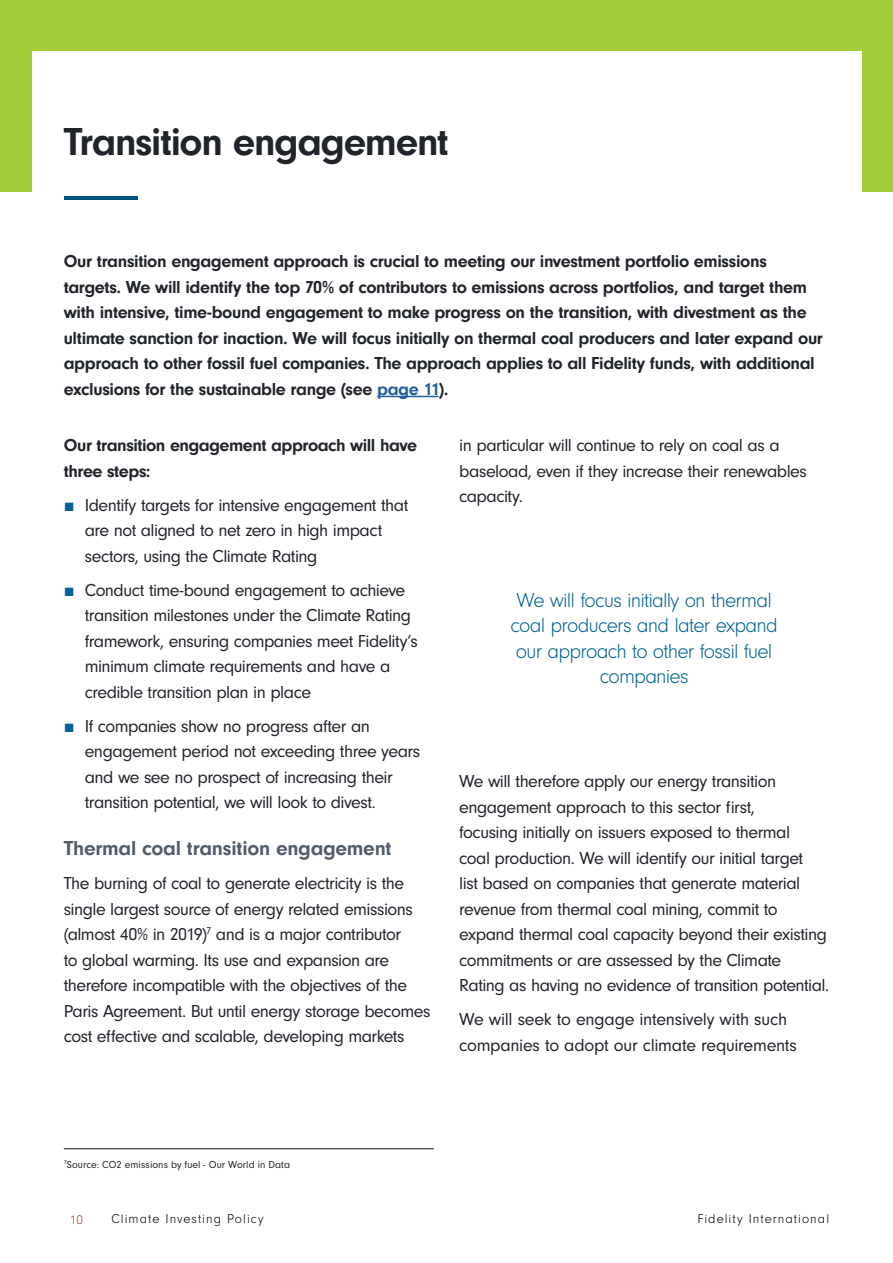
<style>
.page{position:relative;width:893px;height:1263px;background:#fff}
.page>*{position:absolute;margin:0;border:0;box-sizing:border-box;transform-origin:0 0}
.t1{font:700 40.5px "Neuzeit Gro";letter-spacing:-.03em;color:#20242b}
.t2{font:300 21px/25.5px "Neuzeit Gro";letter-spacing:-.035em;color:#006193;text-align:center}
.t3{font:700 21px "Neuzeit Gro";letter-spacing:-.01em;color:#525c6d}
.t4{font:18px/25.5px "Neuzeit Gro";letter-spacing:-.03em;color:#20242b}
.t5{font:700 18px/25.5px "Neuzeit Gro";letter-spacing:-.02em;color:#20242b}
.t6{font:300 13.2px "Neuzeit Gro";letter-spacing:.08em;color:#000}
.t7{font:300 13.2px "Neuzeit Gro";color:#b72f2a}
.t8{font:10.5px "Neuzeit Gro";letter-spacing:.005em;color:#20242b}
.s1{color:#215e9e}
.s2{font-family:"Arial";color:#056195}
</style>
<div class="page">
<div style="left:0;top:0;width:893px;height:191px;background:#a4ce39"></div>
<div style="left:32px;top:51px;width:829px;height:191px;background:#fff"></div>
<hr style="left:64px;top:196px;width:74px;height:4px;background:#00527d">
<hr style="left:377px;top:396px;width:61px;height:1px;background:#215e9e">
<hr style="left:64px;top:1148px;width:370px;height:1px;background:#20242b">
<h1 class="t1" style="left:64px;top:119px;width:386px">Transition engagement</h1>
<p class="t5" style="left:64px;top:249px;width:761px">Our transition engagement approach is crucial to meeting our investment portfolio emissions targets. We will identify the top 70% of contributors to emissions across portfolios, and target them with intensive, time-bound engagement to make progress on the transition, with divestment as the ultimate sanction for inaction. We will focus initially on thermal coal producers and later expand our approach to other fossil fuel companies. The approach applies to all Fidelity funds, with additional exclusions for the sustainable range (see <span class="s1">page 11</span>).</p>
<p class="t5" style="left:64px;top:433px;width:355px">Our transition engagement approach will have three steps:</p>
<p class="t4" style="left:85px;top:492px;width:325px;text-indent:-21px"><span class="s2">■</span> Identify targets for intensive engagement that are not aligned to net zero in high impact sectors, using the Climate Rating</p>
<p class="t4" style="left:85px;top:577px;width:334px;text-indent:-21px"><span class="s2">■</span> Conduct time-bound engagement to achieve transition milestones under the Climate Rating framework, ensuring companies meet Fidelity’s minimum climate requirements and have a credible transition plan in place</p>
<p class="t4" style="left:85px;top:713px;width:337px;text-indent:-21px"><span class="s2">■</span> If companies show no progress after an engagement period not exceeding three years and we see no prospect of increasing their transition potential, we will look to divest.</p>
<p class="t3" style="left:64px;top:837px;width:329px">Thermal coal transition engagement</p>
<p class="t4" style="left:64px;top:871px;width:368px">The burning of coal to generate electricity is the single largest source of energy related emissions (almost 40% in 2019)<sup>7</sup> and is a major contributor<br>to global warming. Its use and expansion are therefore incompatible with the objectives of the Paris Agreement. But until energy storage becomes cost effective and scalable, developing markets</p>
<p class="t4" style="left:459px;top:433px;width:349px">in particular will continue to rely on coal as a baseload, even if they increase their renewables capacity.</p>
<p class="t2" style="left:510px;top:588px;width:269px">We will focus initially on thermal coal producers and later expand our approach to other fossil fuel companies</p>
<p class="t4" style="left:459px;top:769px;width:371px">We will therefore apply our energy transition engagement approach to this sector first,<br>focusing initially on issuers exposed to thermal<br>coal production. We will identify our initial target<br>list based on companies that generate material revenue from thermal coal mining, commit to expand thermal coal capacity beyond their existing commitments or are assessed by the Climate Rating as having no evidence of transition potential.</p>
<p class="t4" style="left:459px;top:1007px;width:339px">We will seek to engage intensively with such companies to adopt our climate requirements</p>
<p class="t8" style="left:64px;top:1159px;width:228px"><sup>7</sup>Source: CO2 emissions by fuel - Our World in Data</p>
<p class="t7" style="left:70px;top:1213px;width:15px">10</p>
<p class="t6" style="left:111px;top:1212px;width:154px">Climate Investing Policy</p>
<p class="t6" style="left:697px;top:1212px;width:133px">Fidelity International</p>
</div>
